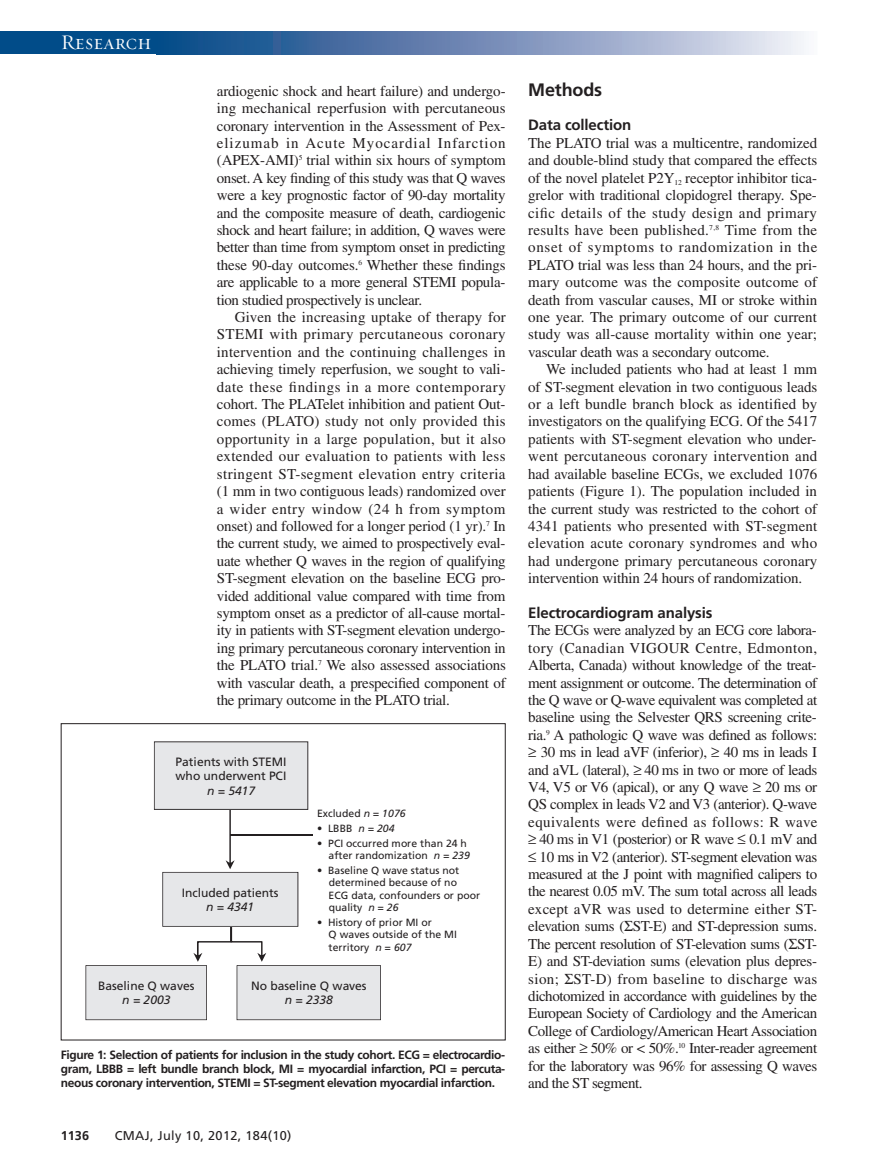
<style>
.page{position:relative;width:878px;height:1175px;background:#fff}
.page>*{position:absolute;margin:0;border:0;box-sizing:border-box;transform-origin:0 0}
.t1{font:21px "Requiem Display HTF Small Caps";letter-spacing:.005em;color:#fff}
.t2{font:700 18px "Frutiger LT Std";letter-spacing:-.01em;color:#231f20}
.t3{font:15px/17.4px "Times LT Std";letter-spacing:-.02em;color:#231f20;text-align:justify}
.t4{font:700 15px "Frutiger LT Std";letter-spacing:-.01em;color:#231f20}
.t5{font:12.75px "Frutiger LT Std";letter-spacing:.025em;color:#231f20}
.t6{font:700 12.75px "Frutiger LT Std";color:#231f20}
.t7{font:700 12px/14.2px "Frutiger LT Std";letter-spacing:-.03em;color:#231f20;text-align:justify}
.t8{font:12px/14.2px "Frutiger";color:#231f20}
.t9{font:italic 12px "Frutiger";letter-spacing:-.005em;color:#231f20}
.t10{font:10.5px/12.3px "Frutiger";letter-spacing:.005em;color:#231f20}
.s1{font-style:italic}
</style>
<div class="page">
<div style="left:0;top:32px;width:164px;height:22px;background:#014c89"></div>
<svg style="left:164px;top:32px;width:640px;height:22px;background:#7692ba"></svg>
<svg style="left:85px;top:741px;width:296px;height:279px"></svg>
<h1 class="t1" style="left:61px;top:30px;width:92px">Research</h1>
<p class="t3" style="left:217px;top:84px;width:290px">ardiogenic shock and heart failure) and undergo&shy;ing mechanical reperfusion with percutaneous coronary intervention in the Assessment of Pex&shy;elizumab in Acute Myocardial Infarction (APEX-AMI)<sup>5</sup> trial within six hours of symptom onset. A key finding of this study was that Q waves were a key prognostic factor of 90-day mortality and the composite measure of death, cardiogenic shock and heart failure; in addition, Q waves were better than time from symptom onset in predicting these 90-day outcomes.<sup>6</sup> Whether these findings are applicable to a more general STEMI popula&shy;tion studied prospectively is unclear.</p>
<p class="t3" style="left:217px;top:310px;width:290px;text-indent:18px">Given the increasing uptake of therapy for STEMI with primary percutaneous coronary intervention and the continuing challenges in achieving timely reperfusion, we sought to vali&shy;date these findings in a more contemporary cohort. The PLATelet inhibition and patient Out&shy;comes (PLATO) study not only provided this opportunity in a large population, but it also extended our evaluation to patients with less stringent ST-segment elevation entry criteria (1 mm in two contiguous leads) randomized over a wider entry window (24 h from symptom onset) and followed for a longer period (1 yr).<sup>7</sup> In the current study, we aimed to prospectively eval&shy;uate whether Q waves in the region of qualifying ST-segment elevation on the baseline ECG pro&shy;vided additional value compared with time from symptom onset as a predictor of all-cause mortal&shy;ity in patients with ST-segment elevation undergo&shy;ing primary percutaneous coronary intervention in the PLATO trial.<sup>7</sup> We also assessed associations with vascular death, a prespecified component of the primary outcome in the PLATO trial.</p>
<p class="t8" style="left:175px;top:756px;width:112px">Patients with STEMI who underwent PCI</p>
<p class="t9" style="left:207px;top:785px;width:50px">n = 5417</p>
<p class="t10" style="left:317px;top:808px;width:90px">Excluded <span class="s1">n = 1076</span></p>
<p class="t10" style="left:317px;top:823px;width:79px">• LBBB <span class="s1">n = 204</span></p>
<p class="t10" style="left:317px;top:837px;width:154px;text-align:right">• PCI occurred more than 24 h after randomization <span class="s1">n = 239</span></p>
<p class="t10" style="left:328px;top:865px;width:153px;text-indent:-12px">• Baseline Q wave status not determined because of no<br>ECG data, confounders or poor quality <span class="s1">n = 26</span></p>
<p class="t10" style="left:328px;top:917px;width:130px;text-indent:-12px">• History of prior MI or<br>Q waves outside of the MI territory <span class="s1">n = 607</span></p>
<p class="t8" style="left:251px;top:979px;width:117px">No baseline Q waves</p>
<p class="t9" style="left:285px;top:995px;width:50px">n = 2338</p>
<p class="t8" style="left:182px;top:886px;width:98px">Included patients</p>
<p class="t9" style="left:206px;top:901px;width:50px">n = 4341</p>
<p class="t8" style="left:98px;top:979px;width:98px">Baseline Q waves</p>
<p class="t9" style="left:122px;top:995px;width:50px">n = 2003</p>
<p class="t7" style="left:61px;top:1048px;width:446px">Figure 1: Selection of patients for inclusion in the study cohort. ECG = electrocardio&shy;gram, LBBB = left bundle branch block, MI = myocardial infarction, PCI = percuta&shy;neous coronary intervention, STEMI = ST-segment elevation myocardial infarction.</p>
<p class="t6" style="left:61px;top:1130px;width:30px">1136</p>
<p class="t5" style="left:115px;top:1130px;width:178px">CMAJ, July 10, 2012, 184(10)</p>
<p class="t2" style="left:528px;top:82px;width:75px">Methods</p>
<p class="t4" style="left:528px;top:118px;width:104px">Data collection</p>
<p class="t3" style="left:528px;top:136px;width:290px">The PLATO trial was a multicentre, randomized and double-blind study that compared the effects of the novel platelet P2Y<sub>12</sub> receptor inhibitor tica&shy;grelor with traditional clopidogrel therapy. Spe&shy;cific details of the study design and primary results have been published.<sup>7,8</sup> Time from the onset of symptoms to randomization in the PLATO trial was less than 24 hours, and the pri&shy;mary outcome was the composite outcome of death from vascular causes, MI or stroke within one year. The primary outcome of our current study was all-cause mortality within one year; vascular death was a secondary outcome.</p>
<p class="t3" style="left:528px;top:362px;width:290px;text-indent:18px">We included patients who had at least 1 mm of ST-segment elevation in two contiguous leads or a left bundle branch block as identified by investigators on the qualifying ECG. Of the 5417 patients with ST-segment elevation who under&shy;went percutaneous coronary intervention and had available baseline ECGs, we excluded 1076 patients (Figure 1). The population included in the current study was restricted to the cohort of 4341 patients who presented with ST-segment elevation acute coronary syndromes and who had undergone primary percutaneous coronary intervention within 24 hours of randomization.</p>
<p class="t4" style="left:528px;top:606px;width:186px">Electrocardiogram analysis</p>
<p class="t3" style="left:528px;top:623px;width:290px">The ECGs were analyzed by an ECG core labora&shy;tory (Canadian VIGOUR Centre, Edmonton, Alberta, Canada) without knowledge of the treat&shy;ment assignment or outcome. The determination of the Q wave or Q-wave equivalent was completed at baseline using the Selvester QRS screening crite&shy;ria.<sup>9</sup> A pathologic Q wave was defined as follows: ≥ 30 ms in lead aVF (inferior), ≥ 40 ms in leads I and aVL (lateral), ≥ 40 ms in two or more of leads V4, V5 or V6 (apical), or any Q wave ≥ 20 ms or QS complex in leads V2 and V3 (anterior). Q-wave equivalents were defined as follows: R wave ≥ 40 ms in V1 (posterior) or R wave ≤ 0.1 mV and ≤ 10 ms in V2 (anterior). ST-segment elevation was measured at the J point with magnified calipers to the nearest 0.05 mV. The sum total across all leads except aVR was used to determine either ST&shy;elevation sums ( ST-E) and ST-depression sums.<br>The percent resolution of ST-elevation sums ( ST-E) and ST-deviation sums (elevation plus depres&shy;sion; ST-D) from baseline to discharge was dichotomized in accordance with guidelines by the European Society of Cardiology and the American College of Cardiology/American Heart Association as either ≥ 50% or &lt; 50%.<sup>10</sup> Inter-reader agreement for the laboratory was 96% for assessing Q waves and the ST segment.</p>
</div>
